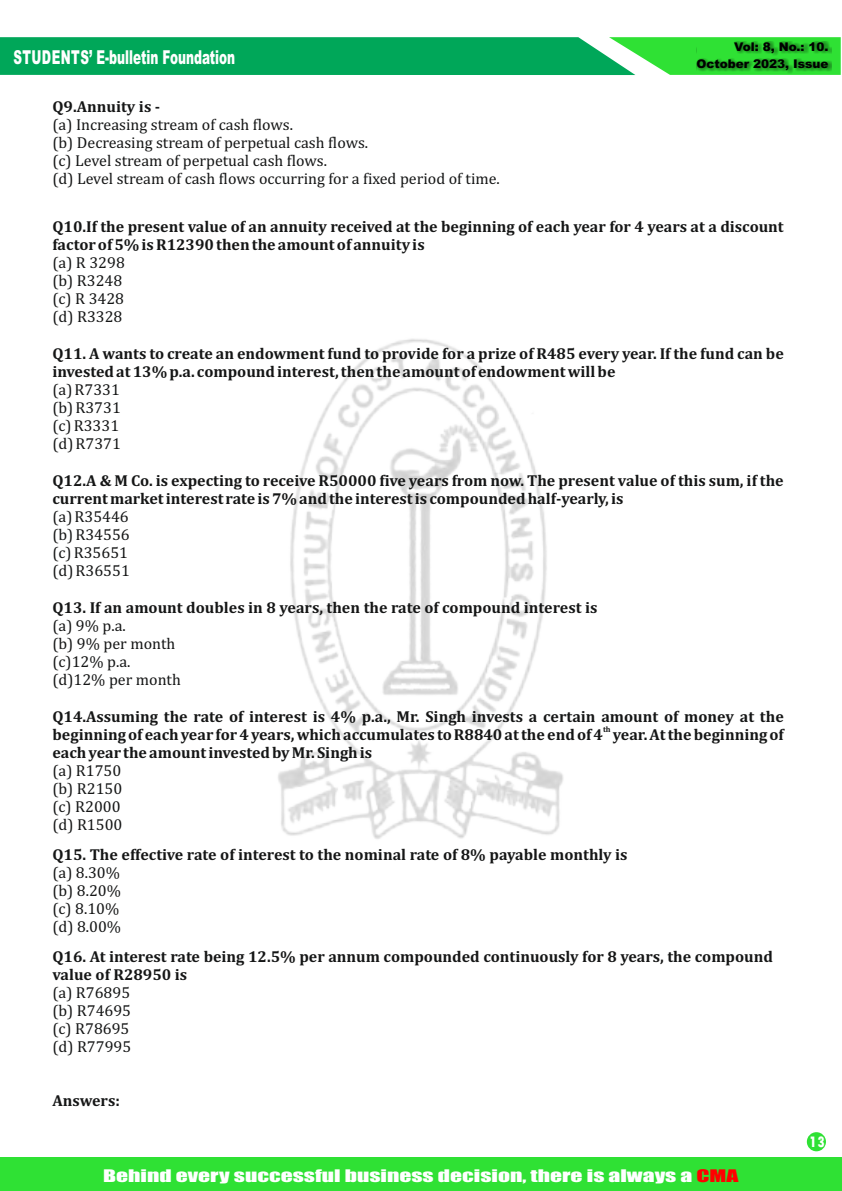
<style>
.page{position:relative;width:842px;height:1191px;background:#fff}
.page>*{position:absolute;margin:0;border:0;box-sizing:border-box;transform-origin:0 0}
.t1{font:900 19.2px "Arial";color:#fff;scale:.63 1}
.t2{font:700 16px/18px "Cambria";color:#151616}
.t3{font:16px/18px "Cambria";color:#151616;text-align:justify}
.t4{font:16px "Impact";color:#fff;scale:1.48 1}
.t5{font:800 condensed 16px "Tw Cen";color:#fff}
.t6{font:900 12px/16.9px "Arial";color:#000;text-align:right}
.t7{font:700 8px "Cambria";color:#151616}
.s1{color:#f00}
</style>
<div class="page">
<svg style="left:0;top:37px;width:841px;height:38px;background:#12b25d"></svg>
<div style="left:0;top:1157px;width:842px;height:33px;background:#2fe134"></div>
<img style="left:278px;top:339px;width:285px;height:500px">
<div style="left:807px;top:1132px;width:19px;height:19px;background:#2fe134;border-radius:50%"></div>
<div style="left:697px;top:42px;width:135px;height:32px;background:#151616;opacity:.49"></div>
<p class="t1" style="left:13px;top:50px;width:354px">STUDENTS’ E-bulletin Foundation</p>
<p class="t6" style="left:696px;top:40px;width:134px">Vol: 8, No.: 10.<br>October 2023, Issue</p>
<p class="t2" style="left:52px;top:99px;width:109px">Q9.Annuity is -</p>
<p class="t3" style="left:52px;top:117px;width:449px;text-align:left">(a) Increasing stream of cash flows.<br>(b) Decreasing stream of perpetual cash flows.<br>(c) Level stream of perpetual cash flows.<br>(d) Level stream of cash flows occurring for a fixed period of time.</p>
<p class="t2" style="left:52px;top:219px;width:733px">Q10.If the present value of an annuity received at the beginning of each year for 4 years at a discount factor of 5% is R12390 then the amount of annuity is</p>
<p class="t3" style="left:52px;top:255px;width:74px;text-align:left">(a) R 3298 (b) R3248 (c) R 3428 (d) R3328</p>
<p class="t2" style="left:52px;top:346px;width:733px">Q11. A wants to create an endowment fund to provide for a prize of R485 every year. If the fund can be invested at 13% p.a. compound interest, then the amount of endowment will be</p>
<p class="t3" style="left:52px;top:382px;width:70px">(a) R7331 (b) R3731 (c) R3331 (d) R7371</p>
<p class="t2" style="left:52px;top:472px;width:733px">Q12.A &amp; M Co. is expecting to receive R50000 five years from now. The present value of this sum, if the current market interest rate is 7% and the interest is compounded half-yearly, is</p>
<p class="t3" style="left:52px;top:508px;width:79px">(a) R35446 (b) R34556 (c) R35651 (d) R36551</p>
<p class="t2" style="left:52px;top:599px;width:546px">Q13. If an amount doubles in 8 years, then the rate of compound interest is</p>
<p class="t3" style="left:52px;top:617px;width:130px;text-align:left">(a) 9% p.a.<br>(b) 9% per month (c)12% p.a. (d)12% per month</p>
<p class="t2" style="left:52px;top:708px;width:733px">Q14.Assuming the rate of interest is 4% p.a., Mr. Singh invests a certain amount of money at the</p>
<p class="t7" style="left:603px;top:725px;width:9px">th</p>
<p class="t2" style="left:52px;top:726px;width:733px">beginning of each year for 4 years, which accumulates to R8840 at the end of 4 year. At the beginning of each year the amount invested by Mr. Singh is</p>
<p class="t3" style="left:52px;top:762px;width:72px">(a) R1750 (b) R2150 (c) R2000 (d) R1500</p>
<p class="t2" style="left:52px;top:846px;width:577px">Q15. The effective rate of interest to the nominal rate of 8% payable monthly is</p>
<p class="t3" style="left:52px;top:864px;width:70px">(a) 8.30% (b) 8.20% (c) 8.10% (d) 8.00%</p>
<p class="t2" style="left:52px;top:948px;width:722px">Q16. At interest rate being 12.5% per annum compounded continuously for 8 years, the compound value of R28950 is</p>
<p class="t3" style="left:52px;top:984px;width:80px">(a) R76895 (b) R74695 (c) R78695 (d) R77995</p>
<p class="t2" style="left:52px;top:1092px;width:69px">Answers:</p>
<p class="t4" style="left:103px;top:1169px;width:431px">Behind every successful business decision, there is always a <span class="s1">CMA</span></p>
<p class="t5" style="left:809px;top:1136px;width:17px">13</p>
</div>
